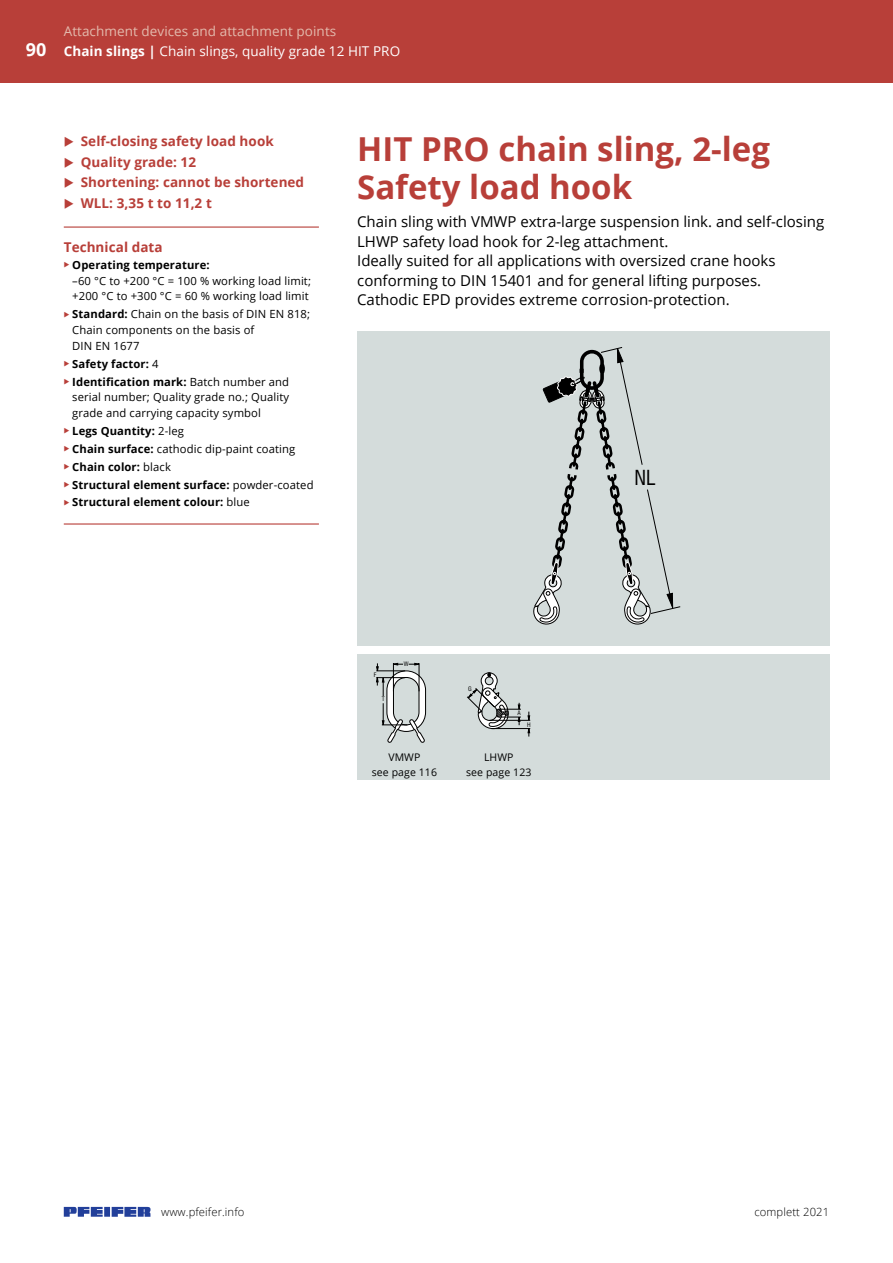
<style>
.page{position:relative;width:893px;height:1263px;background:#fff}
.page>*{position:absolute;margin:0;border:0;box-sizing:border-box;transform-origin:0 0}
.t1{font:700 33px/37.5px "Open Sans";color:#b83f39}
.t2{font:condensed 20.25px "Swiss 721 BT";color:#000}
.t3{font:700 18px "Open Sans";color:#fff}
.t4{font:15px/19.5px "Open Sans";color:#000}
.t5{font:700 13.5px "Open Sans";letter-spacing:.005em;color:#b83f39}
.t6{font:13.5px/20px "Open Sans";letter-spacing:.005em;color:#e3baad}
.t7{font:11.25px/15.8px "Open Sans";letter-spacing:.01em;color:#000}
.t8{font:700 11.25px "Open Sans";letter-spacing:.01em;color:#000}
.t9{font:300 11.25px "Open Sans";letter-spacing:.01em;color:#000}
.t10{font:10.5px/14.4px "Open Sans";letter-spacing:.01em;color:#000;text-align:center}
.t11{font:condensed 6px "Swiss 721 BT";color:#000}
.s1{font-weight:700;color:#fff}
.s2{color:#fff}
.s3{color:#b83f39}
.s4{font-weight:700}
.s5{font-weight:400}
</style>
<div class="page">
<div style="left:357px;top:331px;width:472px;height:315px;background:#d4dcdb"></div>
<svg style="left:533px;top:347px;width:148px;height:278px"></svg>
<div style="left:357px;top:654px;width:472px;height:126px;background:#d4dcdb"></div>
<svg style="left:376px;top:663px;width:50px;height:80px"></svg>
<svg style="left:467px;top:672px;width:63px;height:65px"></svg>
<hr style="left:64px;top:226px;width:255px;height:2px;background:#b83f39">
<hr style="left:64px;top:523px;width:255px;height:2px;background:#b83f39">
<div style="left:0;top:0;width:893px;height:83px;background:#b83f39"></div>
<svg style="left:64px;top:1207px;width:87px;height:10px"></svg>
<h3 class="t3" style="left:26px;top:37px;width:22px">90</h3>
<p class="t6" style="left:64px;top:21px;width:338px">Attachment devices and attachment points<br><span class="s1">Chain slings |</span> <span class="s2">Chain slings, quality grade 12 HIT PRO</span></p>
<p class="t5" style="left:64px;top:132px;width:211px">◆ Self-closing safety load hook</p>
<p class="t5" style="left:64px;top:152px;width:134px">◆ Quality grade: 12</p>
<p class="t5" style="left:64px;top:173px;width:242px">◆ Shortening: cannot be shortened</p>
<p class="t5" style="left:64px;top:193px;width:150px">◆ WLL: 3,35 t to 11,2 t</p>
<p class="t5" style="left:64px;top:238px;width:100px">Technical data</p>
<p class="t7" style="left:72px;top:257px;width:240px;text-indent:-9px"><span class="s3">◆</span> <span class="s4">Operating temperature:<br></span>–60 °C to +200 °C = 100 % working load limit; +200 °C to +300 °C = 60 % working load limit</p>
<p class="t7" style="left:72px;top:306px;width:239px;text-indent:-9px"><span class="s3">◆</span> <span class="s4">Standard:</span> Chain on the basis of DIN EN 818;<br>Chain components on the basis of<br>DIN EN 1677</p>
<p class="t8" style="left:64px;top:356px;width:96px"><span class="s3">◆</span> Safety factor: <span class="s5">4</span></p>
<p class="t7" style="left:72px;top:373px;width:218px;text-align:justify;text-indent:-9px"><span class="s3">◆</span> <span class="s4">Identification mark:</span> Batch number and serial number; Quality grade no.; Quality grade and carrying capacity symbol</p>
<p class="t8" style="left:64px;top:423px;width:122px"><span class="s3">◆</span> Legs Quantity: <span class="s5">2-leg</span></p>
<p class="t7" style="left:64px;top:441px;width:233px"><span class="s3">◆</span> <span class="s4">Chain surface:</span> cathodic dip-paint coating</p>
<p class="t8" style="left:64px;top:459px;width:109px"><span class="s3">◆</span> Chain color: <span class="s5">black</span></p>
<p class="t8" style="left:64px;top:476px;width:251px"><span class="s3">◆</span> Structural element surface: <span class="s5">powder-coated</span></p>
<p class="t8" style="left:64px;top:494px;width:188px"><span class="s3">◆</span> Structural element colour: <span class="s5">blue</span></p>
<h1 class="t1" style="left:357px;top:130px;width:414px">HIT PRO chain sling, 2-leg<br>Safety load hook</h1>
<p class="t4" style="left:357px;top:212px;width:469px">Chain sling with VMWP extra-large suspension link. and self-closing LHWP safety load hook for 2-leg attachment.<br>Ideally suited for all applications with oversized crane hooks conforming to DIN 15401 and for general lifting purposes.<br>Cathodic EPD provides extreme corrosion-protection.</p>
<h2 class="t2" style="left:634px;top:466px;width:23px">NL</h2>
<p class="t11" style="left:374px;top:671px;width:4px">F</p>
<p class="t11" style="left:382px;top:695px;width:4px">T</p>
<p class="t11" style="left:404px;top:661px;width:6px">W</p>
<p class="t10" style="left:372px;top:750px;width:67px">VMWP<br>see page 116</p>
<p class="t11" style="left:468px;top:685px;width:5px">G</p>
<p class="t11" style="left:517px;top:709px;width:5px">A</p>
<p class="t11" style="left:527px;top:721px;width:5px">H</p>
<p class="t10" style="left:466px;top:750px;width:67px">LHWP<br>see page 123</p>
<p class="t9" style="left:161px;top:1204px;width:85px">www.pfeifer.info</p>
<p class="t9" style="left:754px;top:1204px;width:76px">complett 2021</p>
</div>
